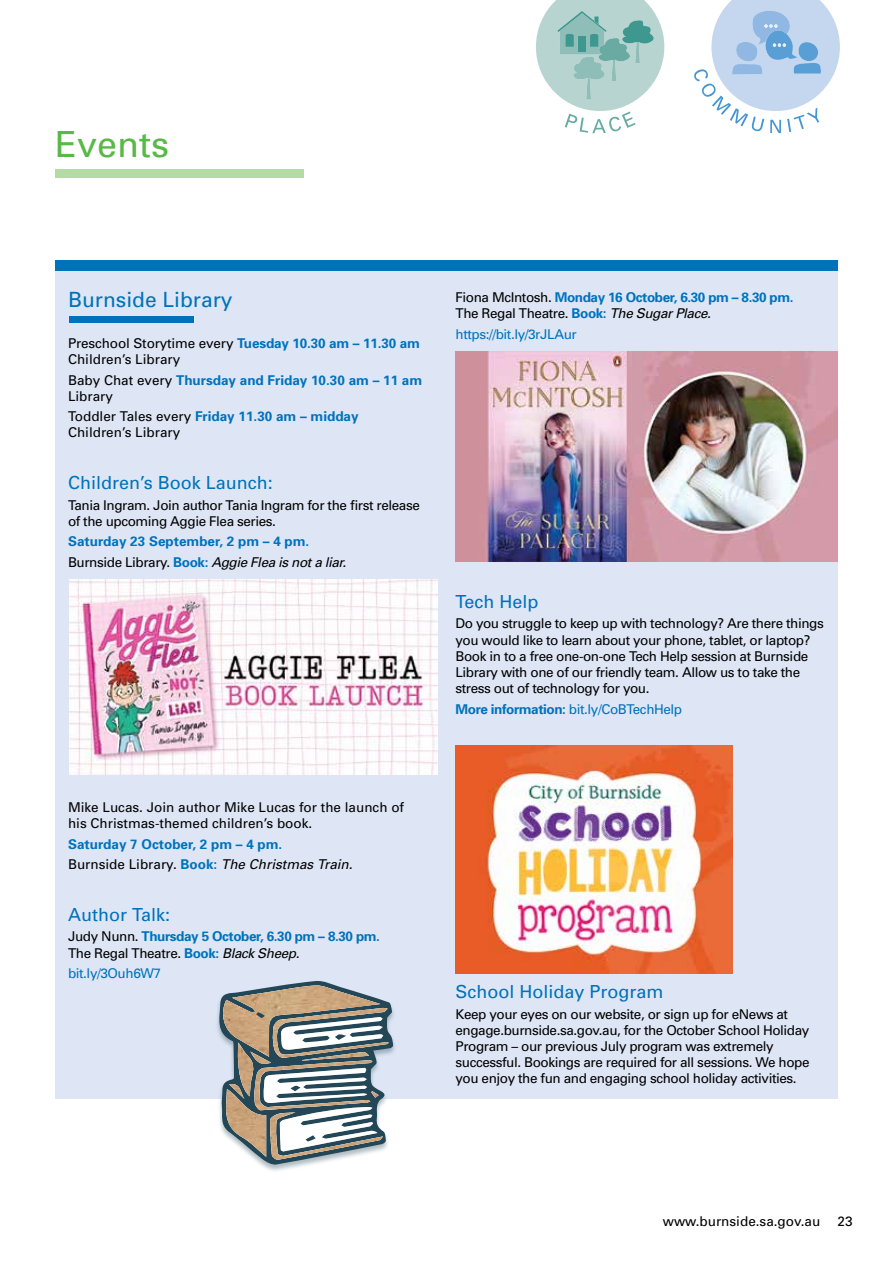
<style>
.page{position:relative;width:893px;height:1263px;background:#fff}
.page>*{position:absolute;margin:0;border:0;box-sizing:border-box;transform-origin:0 0}
.t1{font:36px "Univers";color:#58b947}
.t2{font:21px "Univers";color:#0072bc}
.t3{font:18px "Univers";color:#0072bc}
.t4{font:13.5px/16.2px "Univers";letter-spacing:-.03em;color:#000}
.t5{font:700 13.5px/20.4px "Univers";color:#0072bc}
.t6{font:13.5px/16.2px "Univers";color:#000}
.t7{font:700 13.5px/16.2px "Univers";letter-spacing:-.03em;color:#0072bc}
.t8{font:13.5px "Univers";letter-spacing:-.03em;color:#0072bc}
.t9{font:13.5px/16.2px "Univers";letter-spacing:-.01em;color:#000}
.s1{font-weight:700;color:#0072bc}
.s2{font-weight:400;color:#000}
.s3{font-weight:400;font-style:italic;color:#000}
.s4{font-weight:700}
</style>
<div class="page">
<svg style="left:694px;top:0;width:146px;height:133px"></svg>
<div style="left:55px;top:265px;width:783px;height:833px;background:#dee6f5"></div>
<div style="left:55px;top:260px;width:783px;height:11px;background:#0072bc"></div>
<div style="left:70px;top:316px;width:124px;height:6px;background:#0072bc"></div>
<div style="left:215px;top:981px;width:182px;height:192px;background:#234757;opacity:.36"></div>
<svg style="left:215px;top:980px;width:178px;height:185px"></svg>
<img style="left:70px;top:580px;width:367px;height:194px">
<img style="left:455px;top:352px;width:383px;height:209px">
<img style="left:455px;top:745px;width:277px;height:229px">
<svg style="left:536px;top:0;width:128px;height:133px"></svg>
<div style="left:55px;top:169px;width:249px;height:8px;background:#b5dba4"></div>
<h1 class="t1" style="left:55px;top:123px;width:116px">Events</h1>
<h2 class="t2" style="left:68px;top:287px;width:166px">Burnside Library</h2>
<p class="t9" style="left:68px;top:335px;width:353px">Preschool Storytime every <span class="s1">Tuesday 10.30 am – 11.30 am<br></span>Children’s Library</p>
<p class="t5" style="left:68px;top:372px;width:356px;line-height:16.2px"><span class="s2">Baby Chat every</span> Thursday and Friday 10.30 am – 11 am<br><span class="s2">Library</span></p>
<p class="t6" style="left:68px;top:408px;width:292px">Toddler Tales every <span class="s1">Friday 11.30 am – midday<br></span>Children’s Library</p>
<h3 class="t3" style="left:68px;top:472px;width:206px">Children’s Book Launch:</h3>
<p class="t4" style="left:68px;top:497px;width:353px">Tania Ingram. Join author Tania Ingram for the first release of the upcoming Aggie Flea series.</p>
<p class="t5" style="left:68px;top:531px;width:280px">Saturday 23 September, 2 pm – 4 pm.<br><span class="s2">Burnside Library.</span> Book: <span class="s3">Aggie Flea is not a liar.</span></p>
<p class="t7" style="left:455px;top:289px;width:340px"><span class="s2">Fiona McIntosh.</span> Monday 16 October, 6.30 pm – 8.30 pm.<br><span class="s2">The Regal Theatre.</span> Book: <span class="s3">The Sugar Place.</span></p>
<p class="t8" style="left:455px;top:326px;width:123px">https://bit.ly/3rJLAur</p>
<h3 class="t3" style="left:455px;top:591px;width:85px">Tech Help</h3>
<p class="t4" style="left:455px;top:616px;width:370px">Do you struggle to keep up with technology? Are there things you would like to learn about your phone, tablet, or laptop?<br>Book in to a free one-on-one Tech Help session at Burnside Library with one of our friendly team. Allow us to take the stress out of technology for you.</p>
<p class="t8" style="left:455px;top:701px;width:228px"><span class="s4">More information:</span> bit.ly/CoBTechHelp</p>
<p class="t6" style="left:68px;top:799px;width:338px">Mike Lucas. Join author Mike Lucas for the launch of his Christmas-themed children’s book.</p>
<p class="t5" style="left:68px;top:834px;width:286px">Saturday 7 October, 2 pm – 4 pm.<br><span class="s2">Burnside Library.</span> Book: <span class="s3">The Christmas Train.</span></p>
<h3 class="t3" style="left:68px;top:904px;width:104px">Author Talk:</h3>
<p class="t7" style="left:68px;top:928px;width:313px"><span class="s2">Judy Nunn.</span> Thursday 5 October, 6.30 pm – 8.30 pm.<br><span class="s2">The Regal Theatre.</span> Book: <span class="s3">Black Sheep.</span></p>
<p class="t8" style="left:68px;top:965px;width:95px">bit.ly/3Ouh6W7</p>
<h3 class="t3" style="left:455px;top:981px;width:210px">School Holiday Program</h3>
<p class="t4" style="left:455px;top:1006px;width:356px">Keep your eyes on our website, or sign up for eNews at engage.burnside.sa.gov.au, for the October School Holiday Program – our previous July program was extremely successful. Bookings are required for all sessions. We hope you enjoy the fun and engaging school holiday activities.</p>
<p class="t6" style="left:663px;top:1213px;width:159px">www.burnside.sa.gov.au</p>
<p class="t4" style="left:838px;top:1213px;width:17px">23</p>
</div>
